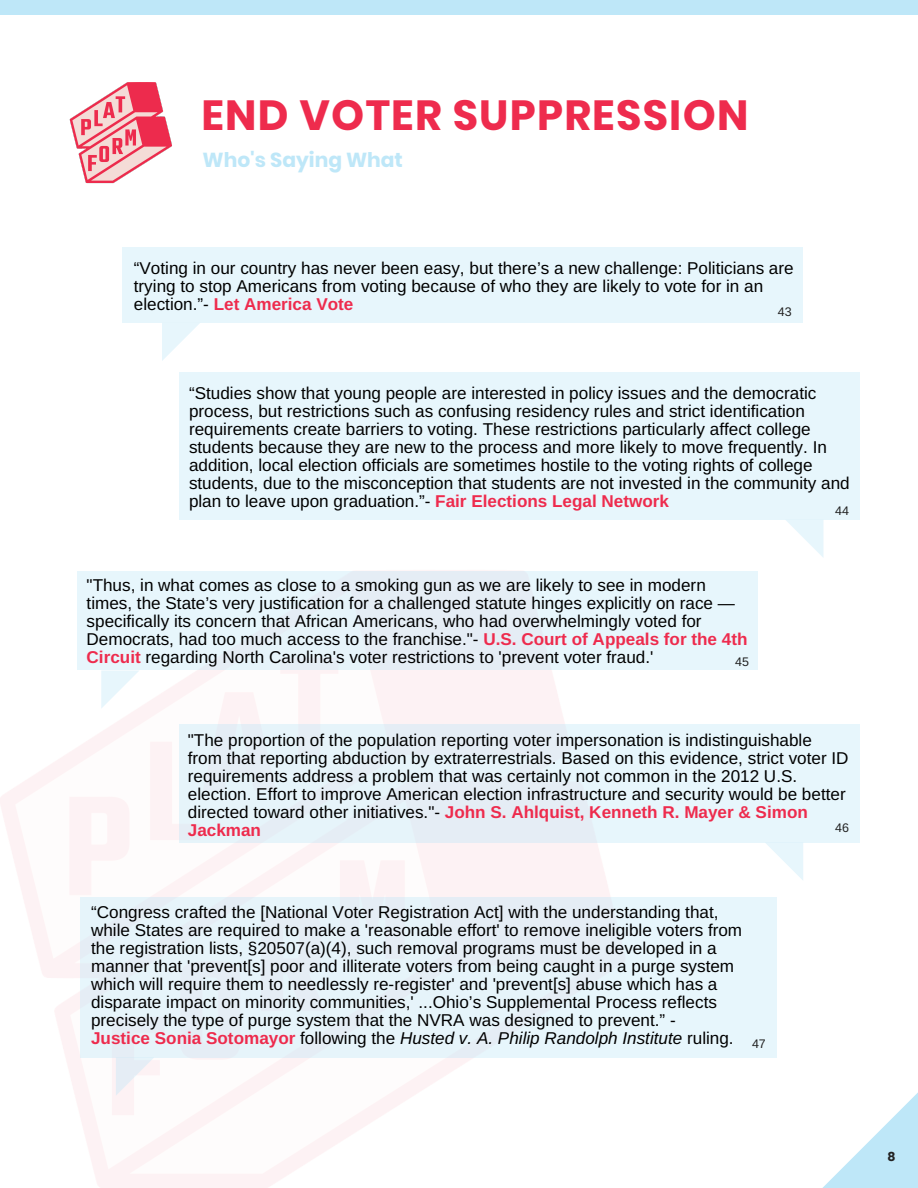
<style>
.page{position:relative;width:918px;height:1188px;background:#fff}
.page>*{position:absolute;margin:0;border:0;box-sizing:border-box;transform-origin:0 0}
.t1{font:700 42px "Poppins";letter-spacing:.03em;color:#ee2b4d}
.t2{font:700 20.25px "Poppins";color:#bee7f8}
.t3{font:17.1px/18px "Arimo";color:#000}
.t4{font:12.45px "Arimo";color:#222}
.t5{font:700 12.45px "Poppins";color:#222}
.s1{font-weight:700;color:#ee2b4d}
.s2{font-style:italic}
</style>
<div class="page">
<img style="left:69px;top:82px;width:103px;height:102px">
<div style="left:179px;top:372px;width:680px;height:148px;background:#e7f6fc"></div>
<div style="left:0;top:0;width:918px;height:15px;background:#bee7f8"></div>
<svg style="left:822px;top:1092px;width:96px;height:96px"></svg>
<div style="left:123px;top:248px;width:680px;height:75px;background:#e7f6fc"></div>
<svg style="left:162px;top:323px;width:38px;height:38px"></svg>
<svg style="left:786px;top:520px;width:37px;height:37px"></svg>
<div style="left:78px;top:572px;width:680px;height:98px;background:#e7f6fc"></div>
<svg style="left:101px;top:671px;width:39px;height:38px"></svg>
<div style="left:80px;top:897px;width:696px;height:161px;background:#e6f4fa"></div>
<svg style="left:766px;top:843px;width:37px;height:37px"></svg>
<svg style="left:116px;top:1058px;width:38px;height:38px"></svg>
<div style="left:179px;top:724px;width:680px;height:119px;background:#e6f4fa"></div>
<h1 class="t1" style="left:201px;top:86px;width:549px">END VOTER SUPPRESSION</h1>
<p class="t2" style="left:202px;top:145px;width:202px">Who's Saying What</p>
<p class="t3" style="left:134px;top:259px;width:661px">“Voting in our country has never been easy, but there’s a new challenge: Politicians are trying to stop Americans from voting because of who they are likely to vote for in an election.”- <span class="s1">Let America Vote</span></p>
<p class="t4" style="left:778px;top:305px;width:15px">43</p>
<p class="t3" style="left:189px;top:384px;width:662px">“Studies show that young people are interested in policy issues and the democratic process, but restrictions such as confusing residency rules and strict identification requirements create barriers to voting. These restrictions particularly affect college students because they are new to the process and more likely to move frequently. In addition, local election officials are sometimes hostile to the voting rights of college students, due to the misconception that students are not invested in the community and plan to leave upon graduation.”- <span class="s1">Fair Elections Legal Network</span></p>
<p class="t4" style="left:835px;top:504px;width:15px">44</p>
<p class="t3" style="left:87px;top:576px;width:662px">"Thus, in what comes as close to a smoking gun as we are likely to see in modern times, the State’s very justification for a challenged statute hinges explicitly on race — specifically its concern that African Americans, who had overwhelmingly voted for Democrats, had too much access to the franchise."- <span class="s1">U.S. Court of Appeals for the 4th Circuit</span> regarding North Carolina's voter restrictions to 'prevent voter fraud.'</p>
<p class="t4" style="left:735px;top:655px;width:15px">45</p>
<p class="t3" style="left:188px;top:731px;width:662px">"The proportion of the population reporting voter impersonation is indistinguishable from that reporting abduction by extraterrestrials. Based on this evidence, strict voter ID requirements address a problem that was certainly not common in the 2012 U.S. election. Effort to improve American election infrastructure and security would be better directed toward other initiatives."- <span class="s1">John S. Ahlquist, Kenneth R. Mayer &amp; Simon Jackman</span></p>
<p class="t4" style="left:835px;top:821px;width:15px">46</p>
<p class="t3" style="left:91px;top:903px;width:653px">“Congress crafted the [National Voter Registration Act] with the understanding that, while States are required to make a 'reasonable effort' to remove ineligible voters from the registration lists, §20507(a)(4), such removal programs must be developed in a manner that 'prevent[s] poor and illiterate voters from being caught in a purge system which will require them to needlessly re-register' and 'prevent[s] abuse which has a disparate impact on minority communities,' ...Ohio’s Supplemental Process reflects precisely the type of purge system that the NVRA was designed to prevent.” -<br><span class="s1">Justice Sonia Sotomayor</span> following the <span class="s2">Husted v. A. Philip Randolph Institute</span> ruling.</p>
<p class="t4" style="left:752px;top:1037px;width:15px">47</p>
<p class="t5" style="left:888px;top:1148px;width:10px">8</p>
</div>
